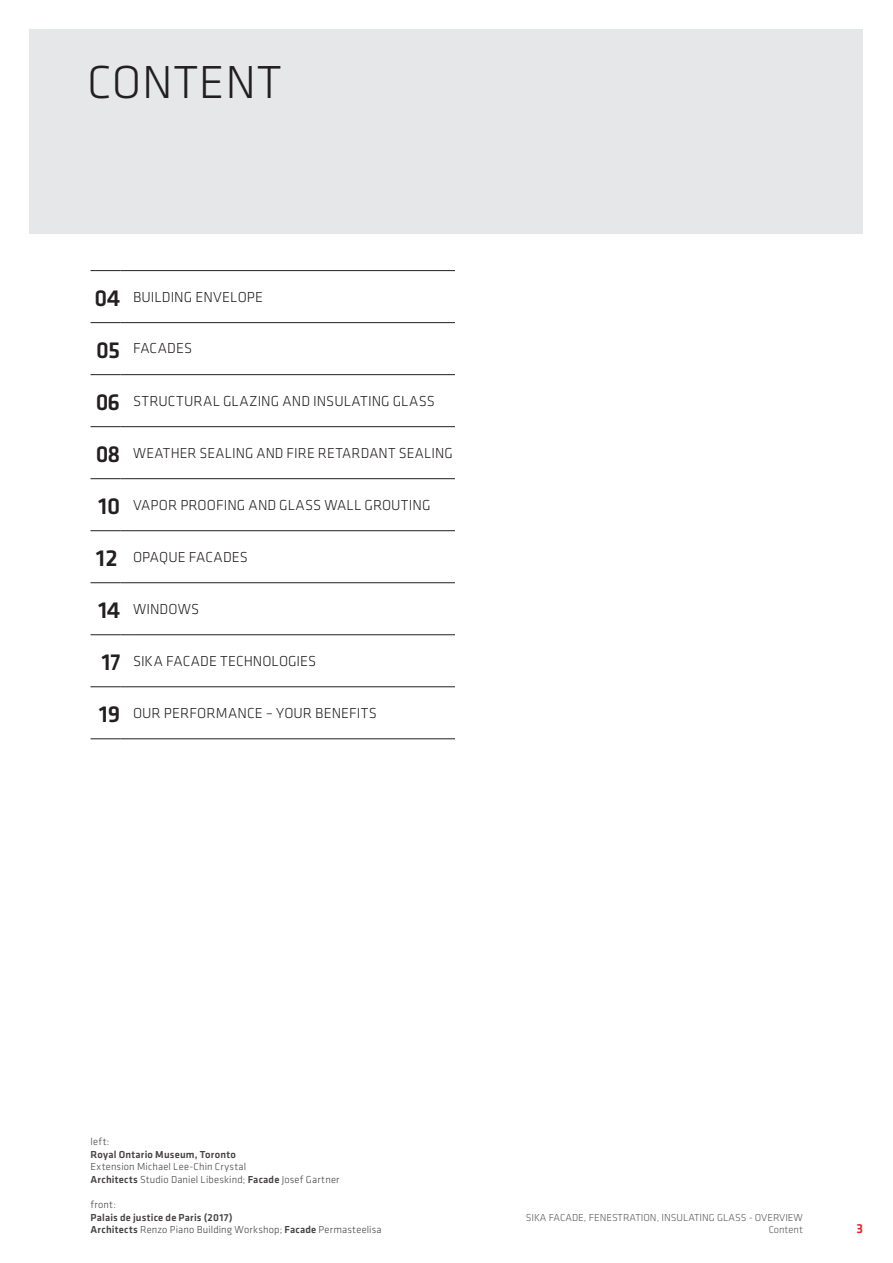
<style>
.page{position:relative;width:893px;height:1263px;background:#fff}
.page>*{position:absolute;margin:0;border:0;box-sizing:border-box;transform-origin:0 0}
.t1{font:300 48px "Klavika";letter-spacing:.015em;color:#231f20}
.t2{font:300 15px "Klavika";letter-spacing:.005em;color:#231f20}
.t3{font:500 13.5px "Klavika";color:#ee1d23}
.t4{font:500 10.5px/12.6px "Klavika";letter-spacing:.015em;color:#231f20}
.t5{font:300 10.5px/12.6px "Klavika";letter-spacing:.02em;color:#231f20}
.t6{font:300 10.5px/12.6px "Klavika";color:#57585a;text-align:right}
.s1{font-weight:500;font-size:24px}
.s2{font-weight:500}
.s3{font-weight:300}
</style>
<div class="page">
<div style="left:30px;top:30px;width:833px;height:204px;background:#e6e7e9"></div>
<svg style="left:91px;top:270px;width:42px;height:1px"></svg>
<hr style="left:133px;top:270px;width:322px;height:1px;background:#231f20">
<svg style="left:91px;top:322px;width:42px;height:1px"></svg>
<hr style="left:133px;top:322px;width:322px;height:1px;background:#231f20">
<svg style="left:91px;top:374px;width:42px;height:1px"></svg>
<hr style="left:133px;top:374px;width:322px;height:1px;background:#231f20">
<svg style="left:91px;top:426px;width:42px;height:1px"></svg>
<hr style="left:133px;top:426px;width:322px;height:1px;background:#231f20">
<svg style="left:91px;top:478px;width:42px;height:1px"></svg>
<hr style="left:133px;top:478px;width:322px;height:1px;background:#231f20">
<svg style="left:91px;top:530px;width:42px;height:1px"></svg>
<hr style="left:133px;top:530px;width:322px;height:1px;background:#231f20">
<svg style="left:91px;top:582px;width:42px;height:1px"></svg>
<hr style="left:133px;top:582px;width:322px;height:1px;background:#231f20">
<svg style="left:91px;top:634px;width:42px;height:1px"></svg>
<hr style="left:133px;top:634px;width:322px;height:1px;background:#231f20">
<svg style="left:91px;top:686px;width:42px;height:1px"></svg>
<hr style="left:133px;top:686px;width:322px;height:1px;background:#231f20">
<svg style="left:91px;top:738px;width:42px;height:1px"></svg>
<hr style="left:133px;top:738px;width:322px;height:1px;background:#231f20">
<h1 class="t1" style="left:87px;top:53px;width:196px">CONTENT</h1>
<p class="t2" style="left:95px;top:288px;width:170px"><span class="s1">04</span> BUILDING ENVELOPE</p>
<p class="t2" style="left:96px;top:339px;width:98px"><span class="s1">05</span> FACADES</p>
<p class="t2" style="left:96px;top:392px;width:340px"><span class="s1">06</span> STRUCTURAL GLAZING AND INSULATING GLASS</p>
<p class="t2" style="left:96px;top:444px;width:358px"><span class="s1">08</span> WEATHER SEALING AND FIRE RETARDANT SEALING</p>
<p class="t2" style="left:98px;top:496px;width:334px"><span class="s1">10</span> VAPOR PROOFING AND GLASS WALL GROUTING</p>
<p class="t2" style="left:96px;top:548px;width:154px"><span class="s1">12</span> OPAQUE FACADES</p>
<p class="t2" style="left:98px;top:600px;width:103px"><span class="s1">14</span> WINDOWS</p>
<p class="t2" style="left:102px;top:652px;width:216px"><span class="s1">17</span> SIKA FACADE TECHNOLOGIES</p>
<p class="t2" style="left:99px;top:704px;width:279px"><span class="s1">19</span> OUR PERFORMANCE – YOUR BENEFITS</p>
<p class="t5" style="left:91px;top:1135px;width:20px">left:</p>
<p class="t4" style="left:91px;top:1147px;width:147px">Royal Ontario Museum, Toronto</p>
<p class="t5" style="left:91px;top:1160px;width:251px">Extension Michael Lee-Chin Crystal<br><span class="s2">Architects</span> Studio Daniel Libeskind; <span class="s2">Facade</span> Josef Gartner</p>
<p class="t5" style="left:91px;top:1198px;width:27px">front:</p>
<p class="t4" style="left:91px;top:1210px;width:293px">Palais de justice de Paris (2017)<br>Architects <span class="s3">Renzo Piano Building Workshop;</span> Facade <span class="s3">Permasteelisa</span></p>
<p class="t6" style="left:526px;top:1211px;width:279px">SIKA FACADE, FENESTRATION, INSULATING GLASS - OVERVIEW<br>Content</p>
<p class="t3" style="left:857px;top:1219px;width:8px">3</p>
</div>
